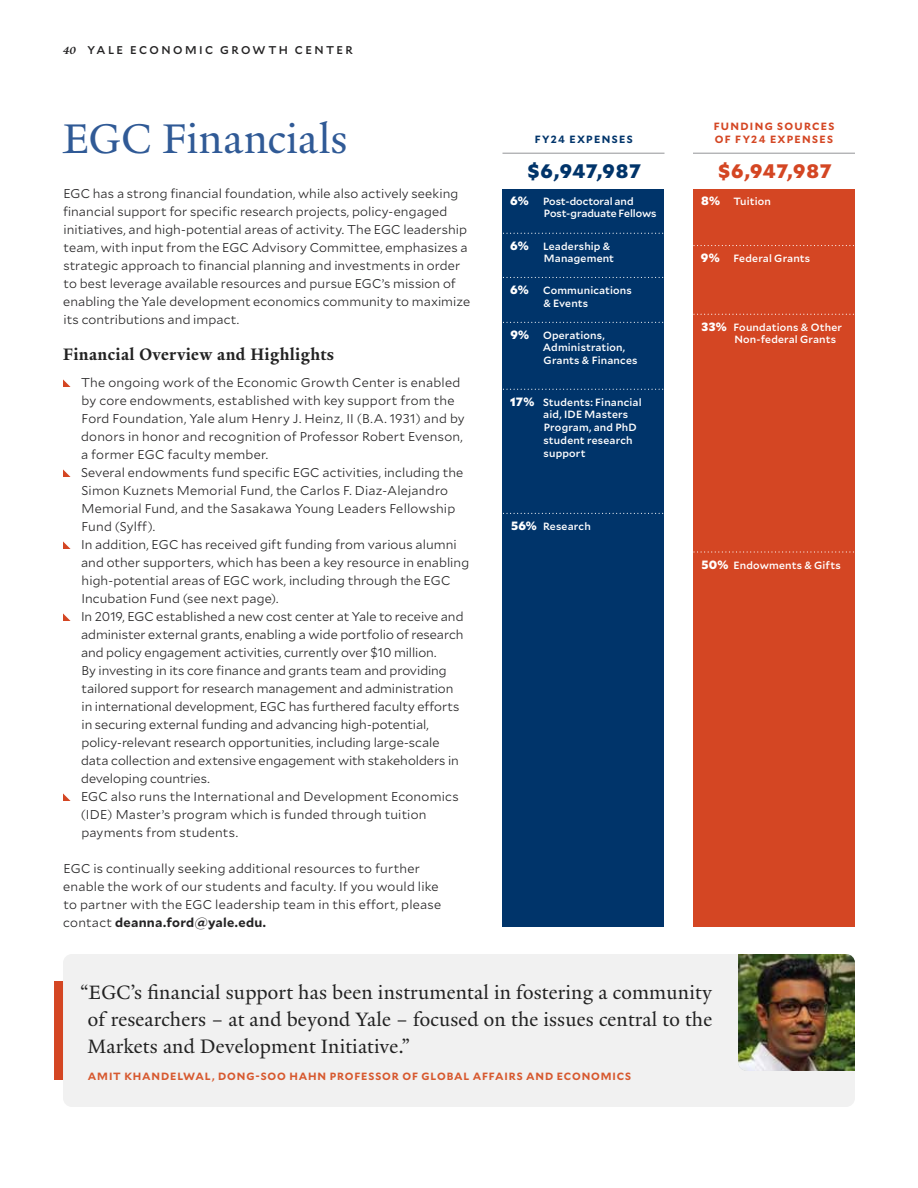
<style>
.page{position:relative;width:918px;height:1188px;background:#fff}
.page>*{position:absolute;margin:0;border:0;box-sizing:border-box;transform-origin:0 0}
.t1{font:45px "Yale New";letter-spacing:.01em;color:#305a96}
.t2{font:21px/27px "Yale New";letter-spacing:.01em;color:#222;text-align:justify}
.t3{font:900 19.5px "Mallory";letter-spacing:.03em;color:#00346a}
.t4{font:900 19.5px "Mallory";letter-spacing:.03em;color:#d44623}
.t5{font:700 18px "Yale New";letter-spacing:.02em;color:#222}
.t6{font:300 12.75px/18px "Mallory";letter-spacing:.005em;color:#242324}
.t7{font:500 11.25px "Mallory";letter-spacing:.215em;color:#242324}
.t8{font:500 10.5px/12.8px "Mallory";letter-spacing:.015em;color:#fff}
.t9{font:700 10.5px "Mallory";letter-spacing:.08em;color:#d7592f}
.t10{font:500 10.5px/12.8px "Mallory";letter-spacing:-.005em;color:#fff}
.t11{font:700 10.5px "Mallory";letter-spacing:.125em;color:#d44623}
.t12{font:700 10.5px "Mallory";letter-spacing:.125em;color:#00346a}
.s1{font-family:"Yale New";font-weight:700;font-style:italic}
.s2{font-weight:700}
.s3{font-weight:900;font-size:12px}
</style>
<div class="page">
<svg style="left:63px;top:379px;width:8px;height:8px"></svg>
<svg style="left:63px;top:469px;width:8px;height:8px"></svg>
<svg style="left:63px;top:541px;width:8px;height:8px"></svg>
<svg style="left:63px;top:613px;width:8px;height:8px"></svg>
<svg style="left:63px;top:793px;width:8px;height:8px"></svg>
<div style="left:63px;top:954px;width:792px;height:153px;background:#f1f1f1;border-radius:9px"></div>
<div style="left:54px;top:981px;width:9px;height:99px;background:#d44623"></div>
<img style="left:738px;top:954px;width:117px;height:117px">
<div style="left:502px;top:189px;width:162px;height:738px;background:#00346a"></div>
<div style="left:693px;top:189px;width:162px;height:738px;background:#d44623"></div>
<hr style="left:693px;top:153px;width:162px;height:1px;background:#939598">
<hr style="left:502px;top:153px;width:162px;height:1px;background:#939598">
<svg style="left:503px;top:233px;width:161px;height:1px"></svg>
<svg style="left:693px;top:245px;width:161px;height:1px"></svg>
<svg style="left:503px;top:277px;width:161px;height:1px"></svg>
<svg style="left:503px;top:322px;width:161px;height:1px"></svg>
<svg style="left:693px;top:314px;width:161px;height:1px"></svg>
<svg style="left:503px;top:389px;width:161px;height:1px"></svg>
<svg style="left:503px;top:513px;width:161px;height:1px"></svg>
<svg style="left:693px;top:551px;width:161px;height:2px"></svg>
<p class="t7" style="left:63px;top:42px;width:291px"><span class="s1">40</span> YALE ECONOMIC GROWTH CENTER</p>
<h1 class="t1" style="left:63px;top:112px;width:286px">EGC Financials</h1>
<p class="t6" style="left:63px;top:184px;width:409px">EGC has a strong financial foundation, while also actively seeking financial support for specific research projects, policy-engaged initiatives, and high-potential areas of activity. The EGC leadership team, with input from the EGC Advisory Committee, emphasizes a strategic approach to financial planning and investments in order to best leverage available resources and pursue EGC’s mission of enabling the Yale development economics community to maximize its contributions and impact.</p>
<h3 class="t5" style="left:63px;top:343px;width:273px">Financial Overview and Highlights</h3>
<p class="t6" style="left:81px;top:373px;width:390px">The ongoing work of the Economic Growth Center is enabled by core endowments, established with key support from the Ford Foundation, Yale alum Henry J. Heinz, II (B.A. 1931) and by donors in honor and recognition of Professor Robert Evenson, a former EGC faculty member.<br>Several endowments fund specific EGC activities, including the Simon Kuznets Memorial Fund, the Carlos F. Diaz-Alejandro Memorial Fund, and the Sasakawa Young Leaders Fellowship Fund (Sylff).<br>In addition, EGC has received gift funding from various alumni and other supporters, which has been a key resource in enabling high-potential areas of EGC work, including through the EGC Incubation Fund (see next page).<br>In 2019, EGC established a new cost center at Yale to receive and administer external grants, enabling a wide portfolio of research and policy engagement activities, currently over $10 million.<br>By investing in its core finance and grants team and providing tailored support for research management and administration<br>in international development, EGC has furthered faculty efforts in securing external funding and advancing high-potential, policy-relevant research opportunities, including large-scale data collection and extensive engagement with stakeholders in developing countries.<br>EGC also runs the International and Development Economics (IDE) Master’s program which is funded through tuition payments from students.</p>
<p class="t6" style="left:63px;top:859px;width:380px">EGC is continually seeking additional resources to further enable the work of our students and faculty. If you would like to partner with the EGC leadership team in this effort, please contact <span class="s2">deanna.ford@yale.edu.</span></p>
<p class="t11" style="left:714px;top:118px;width:122px">FUNDING SOURCES</p>
<p class="t12" style="left:535px;top:132px;width:100px">FY24 EXPENSES</p>
<p class="t11" style="left:715px;top:132px;width:120px">OF FY24 EXPENSES</p>
<h3 class="t3" style="left:528px;top:156px;width:115px">$6,947,987</h3>
<h3 class="t4" style="left:718px;top:156px;width:115px">$6,947,987</h3>
<p class="t10" style="left:544px;top:194px;width:114px;text-indent:-34px"><span class="s3">6%</span> Post-doctoral and<br>Post-graduate Fellows</p>
<p class="t8" style="left:701px;top:194px;width:71px"><span class="s3">8%</span> Tuition</p>
<p class="t8" style="left:701px;top:251px;width:111px"><span class="s3">9%</span> Federal Grants</p>
<p class="t8" style="left:544px;top:239px;width:72px;text-indent:-34px"><span class="s3">6%</span> Leadership &amp;<br>Management</p>
<p class="t8" style="left:543px;top:283px;width:90px;text-indent:-33px"><span class="s3">6%</span> Communications &amp; Events</p>
<p class="t8" style="left:543px;top:328px;width:96px;text-indent:-32px"><span class="s3">9%</span> Operations,<br>Administration,<br>Grants &amp; Finances</p>
<p class="t8" style="left:543px;top:395px;width:100px;text-indent:-33px"><span class="s3">17%</span> Students: Financial aid, IDE Masters<br>Program, and PhD student research support</p>
<p class="t8" style="left:734px;top:320px;width:109px;text-indent:-33px"><span class="s3">33%</span> Foundations &amp; Other<br>Non-federal Grants</p>
<p class="t8" style="left:511px;top:519px;width:81px"><span class="s3">56%</span> Research</p>
<p class="t8" style="left:702px;top:558px;width:141px"><span class="s3">50%</span> Endowments &amp; Gifts</p>
<h2 class="t2" style="left:88px;top:979px;width:626px;text-indent:-8px">“EGC’s financial support has been instrumental in fostering a community of researchers – at and beyond Yale – focused on the issues central to the Markets and Development Initiative.”</h2>
<p class="t9" style="left:88px;top:1068px;width:545px">AMIT KHANDELWAL, DONG-SOO HAHN PROFESSOR OF GLOBAL AFFAIRS AND ECONOMICS</p>
</div>
